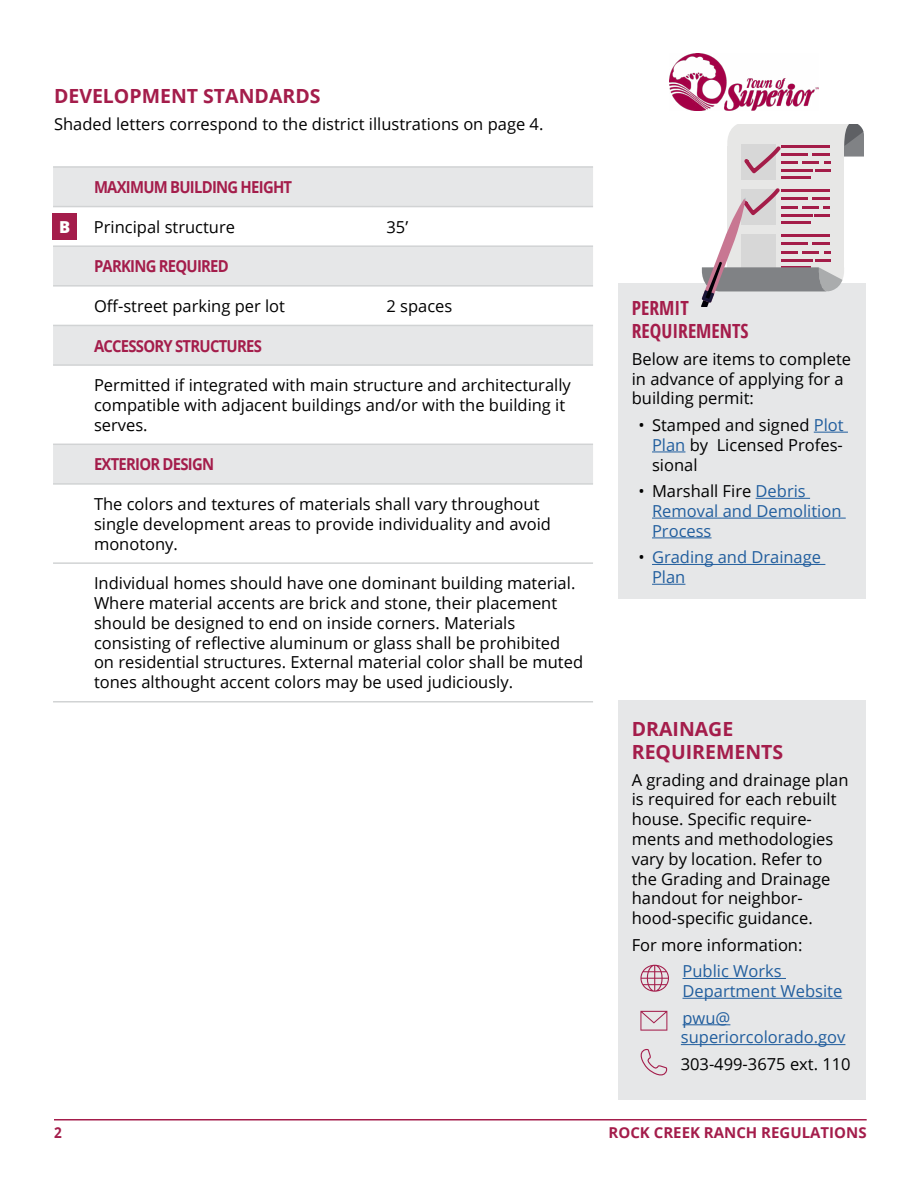
<style>
.page{position:relative;width:918px;height:1188px;background:#fff}
.page>*{position:absolute;margin:0;border:0;box-sizing:border-box;transform-origin:0 0}
.t1{font:700 19.5px/23.4px "Open Sans";color:#a41d4b}
.t2{font:700 condensed 19.5px/23.4px "Open Sans";color:#a41d4b}
.t3{font:16.5px/19.8px "Open Sans";color:#000}
.t4{font:16.5px/19.8px "Open Sans";color:#215e9e}
.t5{font:700 16.5px "Open Sans";letter-spacing:-.05em;color:#a41d4b;scale:.9 1}
.t6{font:800 16.5px "Open Sans";color:#fff}
.t7{font:700 15px "Open Sans";color:#a41d4b}
.t8{font:700 15px "Open Sans";color:#a41d4b;scale:.9 1}
.s1{color:#215e9e}
.s2{color:#000}
</style>
<div class="page">
<hr style="left:54px;top:1119px;width:813px;height:1px;background:#a41d4b">
<img style="left:669px;top:53px;width:149px;height:58px">
<div style="left:618px;top:284px;width:247px;height:315px;background:#e6e7e8"></div>
<hr style="left:814px;top:432px;width:34px;height:1px;background:#215e9e">
<hr style="left:652px;top:452px;width:33px;height:1px;background:#215e9e">
<hr style="left:756px;top:498px;width:54px;height:1px;background:#215e9e">
<hr style="left:652px;top:518px;width:194px;height:1px;background:#215e9e">
<hr style="left:652px;top:537px;width:60px;height:1px;background:#215e9e">
<hr style="left:652px;top:564px;width:173px;height:1px;background:#215e9e">
<hr style="left:652px;top:584px;width:33px;height:1px;background:#215e9e">
<div style="left:618px;top:700px;width:247px;height:400px;background:#e6e7e8"></div>
<hr style="left:683px;top:978px;width:103px;height:1px;background:#215e9e">
<hr style="left:683px;top:998px;width:159px;height:1px;background:#215e9e">
<hr style="left:683px;top:1024px;width:47px;height:1px;background:#215e9e">
<hr style="left:681px;top:1044px;width:164px;height:1px;background:#215e9e">
<div style="left:727px;top:146px;width:117px;height:121px;background:#e7e7e6"></div>
<hr style="left:781px;top:177px;width:30px;height:2px;background:#a41d49">
<div style="left:741px;top:144px;width:35px;height:36px;background:#d7d7d7"></div>
<svg style="left:727px;top:124px;width:137px;height:49px"></svg>
<svg style="left:701px;top:188px;width:146px;height:118px"></svg>
<svg style="left:53px;top:168px;width:540px;height:315px;fill:#e6e7e8"></svg>
<div style="left:53px;top:365px;width:35px;height:79px;background:#fff"></div>
<hr style="left:53px;top:166px;width:35px;height:2px;background:#d1d3d4">
<hr style="left:88px;top:166px;width:285px;height:2px;background:#d1d3d4">
<hr style="left:373px;top:166px;width:220px;height:2px;background:#d1d3d4">
<hr style="left:53px;top:245px;width:35px;height:2px;background:#d1d3d4">
<hr style="left:88px;top:245px;width:285px;height:2px;background:#d1d3d4">
<hr style="left:373px;top:245px;width:220px;height:2px;background:#d1d3d4">
<hr style="left:53px;top:285px;width:35px;height:2px;background:#d1d3d4">
<hr style="left:88px;top:285px;width:285px;height:2px;background:#d1d3d4">
<hr style="left:373px;top:285px;width:220px;height:2px;background:#d1d3d4">
<hr style="left:53px;top:206px;width:35px;height:1px;background:#d1d3d4">
<hr style="left:88px;top:206px;width:285px;height:1px;background:#d1d3d4">
<hr style="left:373px;top:206px;width:220px;height:1px;background:#d1d3d4">
<hr style="left:53px;top:325px;width:35px;height:1px;background:#d1d3d4">
<hr style="left:88px;top:325px;width:285px;height:1px;background:#d1d3d4">
<hr style="left:373px;top:325px;width:220px;height:1px;background:#d1d3d4">
<hr style="left:53px;top:364px;width:35px;height:2px;background:#d1d3d4">
<hr style="left:88px;top:364px;width:285px;height:2px;background:#d1d3d4">
<hr style="left:373px;top:364px;width:220px;height:2px;background:#d1d3d4">
<hr style="left:53px;top:444px;width:35px;height:1px;background:#d1d3d4">
<hr style="left:88px;top:444px;width:285px;height:1px;background:#d1d3d4">
<hr style="left:373px;top:444px;width:220px;height:1px;background:#d1d3d4">
<hr style="left:53px;top:483px;width:35px;height:2px;background:#d1d3d4">
<hr style="left:88px;top:483px;width:285px;height:2px;background:#d1d3d4">
<hr style="left:373px;top:483px;width:220px;height:2px;background:#d1d3d4">
<hr style="left:53px;top:562px;width:35px;height:2px;background:#d1d3d4">
<hr style="left:88px;top:562px;width:285px;height:2px;background:#d1d3d4">
<hr style="left:373px;top:562px;width:220px;height:2px;background:#d1d3d4">
<hr style="left:53px;top:701px;width:35px;height:2px;background:#d1d3d4">
<hr style="left:88px;top:701px;width:285px;height:2px;background:#d1d3d4">
<hr style="left:373px;top:701px;width:220px;height:2px;background:#d1d3d4">
<div style="left:52px;top:213px;width:25px;height:26px;background:#a41d4b"></div>
<svg style="left:640px;top:965px;width:29px;height:27px"></svg>
<svg style="left:640px;top:1011px;width:27px;height:20px"></svg>
<svg style="left:640px;top:1049px;width:28px;height:27px"></svg>
<p class="t1" style="left:54px;top:84px;width:268px">DEVELOPMENT STANDARDS</p>
<p class="t3" style="left:54px;top:113px;width:491px">Shaded letters correspond to the district illustrations on page 4.</p>
<p class="t5" style="left:94px;top:175px;width:222px">MAXIMUM BUILDING HEIGHT</p>
<p class="t6" style="left:59px;top:214px;width:13px">B</p>
<p class="t3" style="left:94px;top:216px;width:143px">Principal structure</p>
<p class="t3" style="left:386px;top:216px;width:23px">35’</p>
<p class="t5" style="left:94px;top:255px;width:151px">PARKING REQUIRED</p>
<p class="t3" style="left:94px;top:296px;width:193px">Off-street parking per lot</p>
<p class="t3" style="left:386px;top:296px;width:67px">2 spaces</p>
<p class="t5" style="left:94px;top:334px;width:188px">ACCESSORY STRUCTURES</p>
<p class="t3" style="left:94px;top:375px;width:478px">Permitted if integrated with main structure and architecturally compatible with adjacent buildings and/or with the building it serves.</p>
<p class="t5" style="left:94px;top:453px;width:135px">EXTERIOR DESIGN</p>
<p class="t3" style="left:94px;top:494px;width:459px">The colors and textures of materials shall vary throughout single development areas to provide individuality and avoid monotony.</p>
<p class="t3" style="left:94px;top:573px;width:491px">Individual homes should have one dominant building material.<br>Where material accents are brick and stone, their placement should be designed to end on inside corners. Materials consisting of reflective aluminum or glass shall be prohibited on residential structures. External material color shall be muted tones althought accent colors may be used judiciously.</p>
<p class="t2" style="left:632px;top:296px;width:118px">PERMIT<br>REQUIREMENTS</p>
<p class="t3" style="left:632px;top:348px;width:221px">Below are items to complete in advance of applying for a building permit:</p>
<p class="t3" style="left:652px;top:415px;width:193px;text-align:justify;text-indent:-13px">• Stamped and signed <span class="s1">Plot Plan</span> by Licensed Profes&shy;sional</p>
<p class="t4" style="left:652px;top:481px;width:191px;text-indent:-13px"><span class="s2">• Marshall Fire</span> Debris<br>Removal and Demolition<br>Process</p>
<p class="t4" style="left:652px;top:547px;width:171px;text-indent:-13px"><span class="s2">•</span> Grading and Drainage<br>Plan</p>
<p class="t1" style="left:632px;top:716px;width:153px">DRAINAGE<br>REQUIREMENTS</p>
<p class="t3" style="left:632px;top:769px;width:218px">A grading and drainage plan is required for each rebuilt house. Specific require&shy;ments and methodologies vary by location. Refer to the Grading and Drainage handout for neighbor&shy;hood-specific guidance.</p>
<p class="t3" style="left:632px;top:934px;width:172px">For more information:</p>
<p class="t4" style="left:683px;top:961px;width:161px">Public Works<br>Department Website</p>
<p class="t4" style="left:681px;top:1007px;width:166px">pwu@ superiorcolorado.gov</p>
<p class="t3" style="left:681px;top:1054px;width:172px">303-499-3675 ext. 110</p>
<p class="t8" style="left:54px;top:1122px;width:10px">2</p>
<p class="t7" style="left:609px;top:1122px;width:260px">ROCK CREEK RANCH REGULATIONS</p>
</div>
